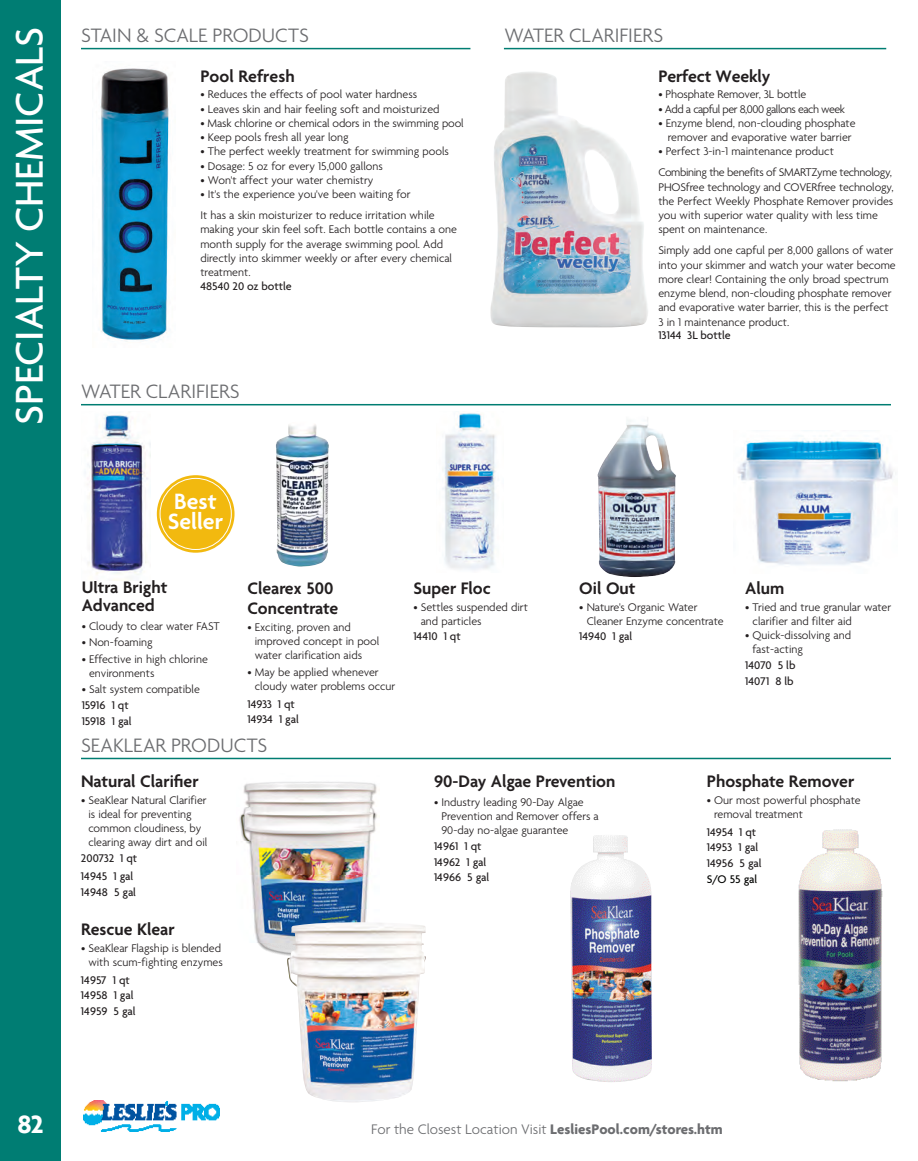
<style>
.page{position:relative;width:918px;height:1161px;background:#fff}
.page>*{position:absolute;margin:0;border:0;box-sizing:border-box;transform-origin:0 0}
.t1{font:500 42px "Agenda";letter-spacing:-.005em;color:#fff}
.t2{font:700 27px "Agenda";color:#fff}
._2018_product_listin{font:600 24px "Agenda";color:#fff}
.t3{font:300 21px "Agenda";color:#6c6d70}
._2018_product_title{font:600 18px/18px "Agenda";color:#231f20}
.t4{font:300 15px "Agenda";color:#6c6d70}
.t5{font:300 12px/14.2px "Agenda";color:#231f20}
.t6{font:500 12px "Agenda";color:#231f20}
.t7{font:300 12px "Agenda";letter-spacing:-.04em;color:#231f20}
.t8{font:500 12px "Agenda";color:#040503}
.s1{font-weight:700}
</style>
<div class="page">
<div style="left:0;top:0;width:61px;height:1161px;background:#007d73"></div>
<img style="left:83px;top:1101px;width:137px;height:31px">
<img style="left:737px;top:435px;width:156px;height:130px">
<hr style="left:81px;top:48px;width:389px;height:1px;background:#007d72">
<hr style="left:81px;top:404px;width:810px;height:1px;background:#007d72">
<hr style="left:81px;top:758px;width:810px;height:1px;background:#007d72">
<img style="left:239px;top:781px;width:138px;height:175px">
<img style="left:570px;top:835px;width:82px;height:158px">
<img style="left:571px;top:993px;width:81px;height:89px">
<img style="left:287px;top:922px;width:139px;height:180px">
<img style="left:798px;top:829px;width:85px;height:253px">
<img style="left:276px;top:424px;width:53px;height:143px">
<img style="left:620px;top:417px;width:44px;height:21px">
<img style="left:598px;top:438px;width:78px;height:41px">
<img style="left:598px;top:479px;width:77px;height:98px">
<img style="left:442px;top:413px;width:54px;height:157px">
<img style="left:85px;top:414px;width:65px;height:166px">
<img style="left:100px;top:68px;width:69px;height:274px">
<img style="left:490px;top:72px;width:158px;height:255px">
<hr style="left:504px;top:48px;width:382px;height:1px;background:#007d72">
<div style="left:157px;top:475px;width:78px;height:78px;background:#f2b90f;border-radius:50%"></div>
<div style="left:160px;top:478px;width:72px;height:72px;border:1px solid #fff;border-radius:50%"></div>
<p class="t1" style="left:7px;top:425px;width:399px;rotate:-90deg">SPECIALTY CHEMICALS</p>
<p class="t3" style="left:81px;top:24px;width:229px">STAIN &amp; SCALE PRODUCTS</p>
<p class="_2018_product_title" style="left:200px;top:68px;width:96px">Pool Refresh</p>
<p class="t5" style="left:200px;top:88px;width:218px">• Reduces the effects of pool water hardness</p>
<p class="t5" style="left:200px;top:102px;width:241px">• Leaves skin and hair feeling soft and moisturized</p>
<p class="t5" style="left:200px;top:117px;width:265px">• Mask chlorine or chemical odors in the swimming pool</p>
<p class="t5" style="left:200px;top:131px;width:150px">• Keep pools fresh all year long</p>
<p class="t5" style="left:200px;top:145px;width:250px">• The perfect weekly treatment for swimming pools</p>
<p class="t5" style="left:200px;top:159px;width:184px">• Dosage: 5 oz for every 15,000 gallons</p>
<p class="t5" style="left:200px;top:174px;width:175px">• Won't affect your water chemistry</p>
<p class="t5" style="left:200px;top:188px;width:212px">• It's the experience you've been waiting for</p>
<p class="t5" style="left:200px;top:209px;width:258px">It has a skin moisturizer to reduce irritation while making your skin feel soft. Each bottle contains a one month supply for the average swimming pool. Add directly into skimmer weekly or after every chemical treatment.</p>
<p class="t6" style="left:200px;top:279px;width:93px">48540 20 oz bottle</p>
<p class="t3" style="left:81px;top:380px;width:160px">WATER CLARIFIERS</p>
<p class="_2018_product_listin" style="left:174px;top:488px;width:44px">Best</p>
<p class="_2018_product_listin" style="left:168px;top:509px;width:57px">Seller</p>
<p class="t3" style="left:504px;top:24px;width:160px">WATER CLARIFIERS</p>
<p class="_2018_product_title" style="left:658px;top:68px;width:114px">Perfect Weekly</p>
<p class="t5" style="left:658px;top:88px;width:149px">• Phosphate Remover, 3L bottle</p>
<p class="t7" style="left:658px;top:102px;width:188px">• Add a capful per 8,000 gallons each week</p>
<p class="t5" style="left:658px;top:117px;width:199px;text-align:center">• Enzyme blend, non-clouding phosphate remover and evaporative water barrier</p>
<p class="t5" style="left:658px;top:145px;width:177px">• Perfect 3-in-1 maintenance product</p>
<p class="t5" style="left:658px;top:166px;width:237px">Combining the benefits of SMARTZyme technology, PHOSfree technology and COVERfree technology, the Perfect Weekly Phosphate Remover provides you with superior water quality with less time spent on maintenance.</p>
<p class="t5" style="left:658px;top:244px;width:239px">Simply add one capful per 8,000 gallons of water into your skimmer and watch your water become more clear! Containing the only broad spectrum enzyme blend, non-clouding phosphate remover and evaporative water barrier, this is the perfect 3 in 1 maintenance product.</p>
<p class="t6" style="left:658px;top:329px;width:74px">13144 3L bottle</p>
<p class="_2018_product_title" style="left:82px;top:580px;width:87px">Ultra Bright<br>Advanced</p>
<p class="t5" style="left:82px;top:620px;width:139px">• Cloudy to clear water FAST</p>
<p class="t5" style="left:82px;top:636px;width:73px">• Non-foaming</p>
<p class="t5" style="left:89px;top:652px;width:120px;text-indent:-7px">• Effective in high chlorine environments</p>
<p class="t5" style="left:82px;top:683px;width:120px">• Salt system compatible</p>
<p class="t6" style="left:82px;top:699px;width:48px">15916 1 qt</p>
<p class="t6" style="left:82px;top:714px;width:51px">15918 1 gal</p>
<p class="_2018_product_title" style="left:247px;top:580px;width:88px">Clearex 500</p>
<p class="_2018_product_title" style="left:247px;top:601px;width:92px">Concentrate</p>
<p class="t5" style="left:255px;top:620px;width:126px;text-indent:-7px">• Exciting, proven and improved concept in pool water clarification aids</p>
<p class="t5" style="left:255px;top:665px;width:142px;text-indent:-7px">• May be applied whenever cloudy water problems occur</p>
<p class="t6" style="left:247px;top:697px;width:49px">14933 1 qt</p>
<p class="t6" style="left:247px;top:713px;width:53px">14934 1 gal</p>
<p class="t3" style="left:81px;top:734px;width:188px">SEAKLEAR PRODUCTS</p>
<p class="_2018_product_title" style="left:81px;top:774px;width:119px">Natural Clarifier</p>
<p class="t5" style="left:88px;top:793px;width:121px;text-indent:-7px">• SeaKlear Natural Clarifier is ideal for preventing common cloudiness, by clearing away dirt and oil</p>
<p class="t6" style="left:81px;top:852px;width:58px">200732 1 qt</p>
<p class="t6" style="left:81px;top:870px;width:54px">14945 1 gal</p>
<p class="t6" style="left:81px;top:885px;width:57px">14948 5 gal</p>
<p class="_2018_product_title" style="left:81px;top:922px;width:95px">Rescue Klear</p>
<p class="t5" style="left:81px;top:941px;width:143px;text-align:right">• SeaKlear Flagship is blended with scum-fighting enzymes</p>
<p class="t6" style="left:81px;top:973px;width:50px">14957 1 qt</p>
<p class="t6" style="left:81px;top:989px;width:54px">14958 1 gal</p>
<p class="t6" style="left:81px;top:1005px;width:56px">14959 5 gal</p>
<p class="_2018_product_title" style="left:413px;top:580px;width:79px">Super Floc</p>
<p class="t5" style="left:421px;top:600px;width:109px;text-indent:-7px">• Settles suspended dirt and particles</p>
<p class="t6" style="left:413px;top:630px;width:49px">14410 1 qt</p>
<p class="_2018_product_title" style="left:579px;top:580px;width:58px">Oil Out</p>
<p class="t5" style="left:587px;top:600px;width:138px;text-indent:-7px">• Nature's Organic Water<br>Cleaner Enzyme concentrate</p>
<p class="t6" style="left:579px;top:630px;width:54px">14940 1 gal</p>
<p class="_2018_product_title" style="left:745px;top:580px;width:41px">Alum</p>
<p class="t5" style="left:753px;top:600px;width:140px;text-indent:-7px">• Tried and true granular water clarifier and filter aid</p>
<p class="t5" style="left:753px;top:629px;width:100px;text-indent:-7px">• Quick-dissolving and fast-acting</p>
<p class="t6" style="left:745px;top:659px;width:52px">14070 5 lb</p>
<p class="t6" style="left:745px;top:674px;width:50px">14071 8 lb</p>
<p class="_2018_product_title" style="left:434px;top:774px;width:183px">90-Day Algae Prevention</p>
<p class="t5" style="left:441px;top:796px;width:159px;text-indent:-7px">• Industry leading 90-Day Algae<br>Prevention and Remover offers a<br>90-day no-algae guarantee</p>
<p class="t6" style="left:434px;top:840px;width:49px">14961 1 qt</p>
<p class="t6" style="left:434px;top:855px;width:54px">14962 1 gal</p>
<p class="t6" style="left:434px;top:871px;width:57px">14966 5 gal</p>
<p class="_2018_product_title" style="left:707px;top:774px;width:149px">Phosphate Remover</p>
<p class="t5" style="left:714px;top:793px;width:148px;text-indent:-7px">• Our most powerful phosphate removal treatment</p>
<p class="t6" style="left:707px;top:825px;width:51px">14954 1 qt</p>
<p class="t6" style="left:707px;top:841px;width:53px">14953 1 gal</p>
<p class="t6" style="left:707px;top:857px;width:56px">14956 5 gal</p>
<p class="t8" style="left:707px;top:872px;width:52px">S/O 55 gal</p>
<h2 class="t2" style="left:17px;top:1110px;width:28px">82</h2>
<p class="t4" style="left:371px;top:1121px;width:353px">For the Closest Location Visit <span class="s1">LesliesPool.com/stores.htm</span></p>
</div>
